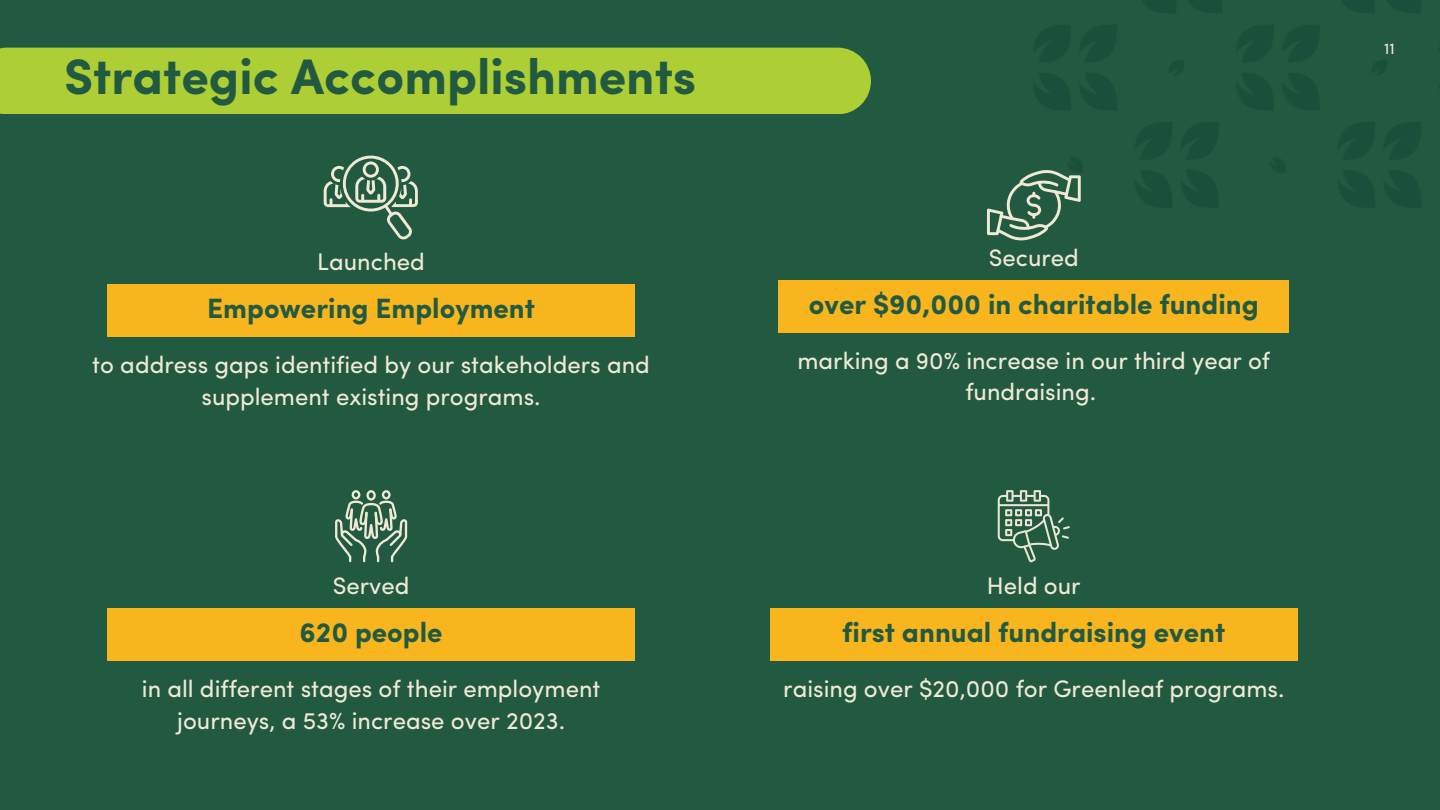
<style>
.page{position:relative;width:1440px;height:810px;background:#215a41}
.page>*{position:absolute;margin:0;border:0;box-sizing:border-box;transform-origin:0 0}
.t1{font:700 50px "Sofia Pro";color:#215a41}
.t2{font:700 28px "Sofia Pro";color:#215a41}
.t3{font:24px/31.5px "Sofia Pro";color:#f0ead5;text-align:center}
.t4{font:16px "Sofia Pro";color:#f0ead5}
</style>
<div class="page">
<div style="left:0;top:48px;width:871px;height:66px;background:#aece36"></div>
<div style="left:107px;top:284px;width:528px;height:52px;background:#f8b51d"></div>
<div style="left:107px;top:608px;width:528px;height:53px;background:#f8b51d"></div>
<div style="left:779px;top:280px;width:510px;height:52px;background:#f8b51d"></div>
<svg style="left:335px;top:490px;width:72px;height:72px"></svg>
<svg style="left:324px;top:155px;width:94px;height:85px"></svg>
<svg style="left:987px;top:170px;width:94px;height:70px"></svg>
<div style="left:770px;top:608px;width:528px;height:53px;background:#f8b51d"></div>
<svg style="left:998px;top:490px;width:72px;height:72px"></svg>
<h1 class="t1" style="left:64px;top:57px;width:634px">Strategic Accomplishments</h1>
<p class="t3" style="left:317px;top:248px;width:109px">Launched</p>
<p class="t2" style="left:207px;top:297px;width:329px">Empowering Employment</p>
<p class="t3" style="left:92px;top:351px;width:559px">to address gaps identified by our stakeholders and supplement existing programs.</p>
<p class="t3" style="left:333px;top:572px;width:78px">Served</p>
<p class="t2" style="left:300px;top:621px;width:145px">620 people</p>
<p class="t3" style="left:142px;top:675px;width:460px">in all different stages of their employment journeys, a 53% increase over 2023.</p>
<p class="t3" style="left:989px;top:244px;width:92px">Secured</p>
<p class="t2" style="left:809px;top:293px;width:451px">over $90,000 in charitable funding</p>
<p class="t3" style="left:797px;top:347px;width:474px">marking a 90% increase in our third year of fundraising.</p>
<p class="t3" style="left:987px;top:572px;width:95px">Held our</p>
<p class="t2" style="left:842px;top:621px;width:385px">first annual fundraising event</p>
<p class="t3" style="left:783px;top:675px;width:503px">raising over $20,000 for Greenleaf programs.</p>
<p class="t4" style="left:1384px;top:42px;width:12px">11</p>
</div>
